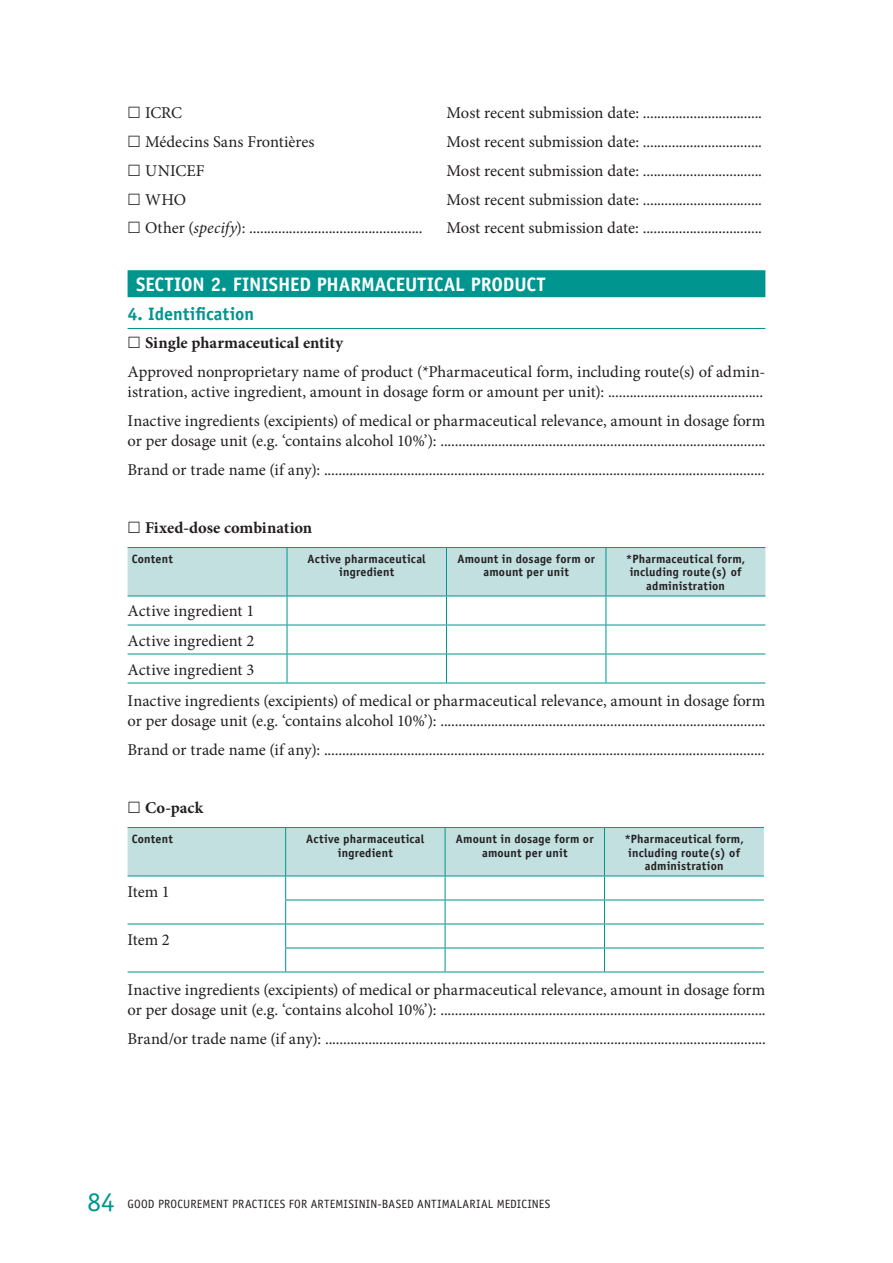
<style>
.page{position:relative;width:893px;height:1263px;background:#fff}
.page>*{position:absolute;margin:0;border:0;box-sizing:border-box;transform-origin:0 0}
.t1{font:27px "Officina Sans";color:#00958f}
.t2{font:700 19.5px "Officina Sans";letter-spacing:-.005em;color:#fff}
.t3{font:700 18px "Officina Sans";color:#00958f}
.t4{font:16.5px/28.8px "Minion Pro";color:#231f20}
.t5{font:700 16.5px "Minion Pro";color:#231f20}
.t6{font:700 12px/13.5px "Officina Sans";letter-spacing:.015em;color:#231f20;text-align:center}
.t7{font:12px "Officina Sans";letter-spacing:.01em;color:#231f20}
.s1{font-family:"European Pi Three"}
.s2{font-style:italic}
.s3{font-weight:700}
.s4{font-family:"European Pi Three";font-weight:400}
</style>
<div class="page">
<div style="left:128px;top:270px;width:637px;height:27px;background:#00958f"></div>
<hr style="left:128px;top:328px;width:637px;height:1px;background:#00958f">
<svg style="left:128px;top:547px;width:637px;height:136px"></svg>
<hr style="left:128px;top:683px;width:159px;height:1px;background:#00958f">
<hr style="left:287px;top:683px;width:478px;height:1px;background:#00958f">
<svg style="left:128px;top:827px;width:636px;height:144px"></svg>
<hr style="left:128px;top:971px;width:476px;height:1px;background:#00958f">
<hr style="left:604px;top:971px;width:160px;height:1px;background:#00958f">
<p class="t4" style="left:128px;top:100px;width:56px"><span class="s1">l</span> ICRC</p>
<p class="t4" style="left:446px;top:100px;width:317px">Most recent submission date: .................................</p>
<p class="t4" style="left:128px;top:129px;width:189px"><span class="s1">l</span> Médecins Sans Frontières</p>
<p class="t4" style="left:446px;top:129px;width:317px">Most recent submission date: .................................</p>
<p class="t4" style="left:128px;top:158px;width:79px"><span class="s1">l</span> UNICEF</p>
<p class="t4" style="left:446px;top:158px;width:317px">Most recent submission date: .................................</p>
<p class="t4" style="left:128px;top:186px;width:60px"><span class="s1">l</span> WHO</p>
<p class="t4" style="left:446px;top:186px;width:317px">Most recent submission date: .................................</p>
<p class="t4" style="left:128px;top:215px;width:297px"><span class="s1">l</span> Other (<span class="s2">specify</span>): ................................................</p>
<p class="t4" style="left:446px;top:215px;width:317px">Most recent submission date: .................................</p>
<p class="t2" style="left:136px;top:277px;width:411px">SECTION 2. FINISHED PHARMACEUTICAL PRODUCT</p>
<p class="t3" style="left:128px;top:307px;width:128px">4. Identification</p>
<p class="t4" style="left:128px;top:330px;width:639px"><span class="s1">l</span> <span class="s3">Single pharmaceutical entity<br></span>Approved nonproprietary name of product (*Pharmaceutical form, including route(s) of admin-</p>
<p class="t4" style="left:128px;top:379px;width:639px">istration, active ingredient, amount in dosage form or amount per unit): ...........................................<br>Inactive ingredients (excipients) of medical or pharmaceutical relevance, amount in dosage form</p>
<p class="t4" style="left:128px;top:428px;width:640px">or per dosage unit (e.g. ‘contains alcohol 10%’): ..........................................................................................<br>Brand or trade name (if any): ..........................................................................................................................</p>
<p class="t5" style="left:128px;top:521px;width:186px"><span class="s4">l</span> Fixed-dose combination</p>
<p class="t6" style="left:132px;top:553px;width:43px">Content</p>
<p class="t6" style="left:308px;top:553px;width:120px">Active pharmaceutical ingredient</p>
<p class="t6" style="left:457px;top:553px;width:139px">Amount in dosage form or amount per unit</p>
<p class="t6" style="left:626px;top:553px;width:121px">*Pharma ceutical form, including route(s) of administra tion</p>
<p class="t4" style="left:128px;top:598px;width:128px;text-align:justify">Active ingredient 1<br>Active ingredient 2<br>Active ingredient 3</p>
<p class="t4" style="left:128px;top:692px;width:640px;line-height:20.2px">Inactive ingredients (excipients) of medical or pharmaceutical relevance, amount in dosage form or per dosage unit (e.g. ‘contains alcohol 10%’): ..........................................................................................</p>
<p class="t4" style="left:128px;top:737px;width:639px">Brand or trade name (if any): ..........................................................................................................................</p>
<p class="t5" style="left:128px;top:801px;width:77px"><span class="s4">l</span> Co-pack</p>
<p class="t6" style="left:132px;top:833px;width:43px">Content</p>
<p class="t6" style="left:306px;top:833px;width:120px">Active pharmaceutical ingredient</p>
<p class="t6" style="left:456px;top:833px;width:139px">Amount in dosage form or amount per unit</p>
<p class="t6" style="left:624px;top:833px;width:121px">*Pharma ceutical form, including route(s) of administra tion</p>
<p class="t4" style="left:128px;top:878px;width:44px">Item 1</p>
<p class="t4" style="left:128px;top:926px;width:44px">Item 2</p>
<p class="t4" style="left:128px;top:981px;width:640px;line-height:20.2px">Inactive ingredients (excipients) of medical or pharmaceutical relevance, amount in dosage form or per dosage unit (e.g. ‘contains alcohol 10%’): ..........................................................................................</p>
<p class="t4" style="left:128px;top:1026px;width:640px">Brand/or trade name (if any): ..........................................................................................................................</p>
<h1 class="t1" style="left:87px;top:1191px;width:29px">84</h1>
<p class="t7" style="left:128px;top:1199px;width:424px">GOOD PROCUREMENT PRACTICES FOR ARTEMISININ-BASED ANTIMALARIAL MEDICINES</p>
</div>
